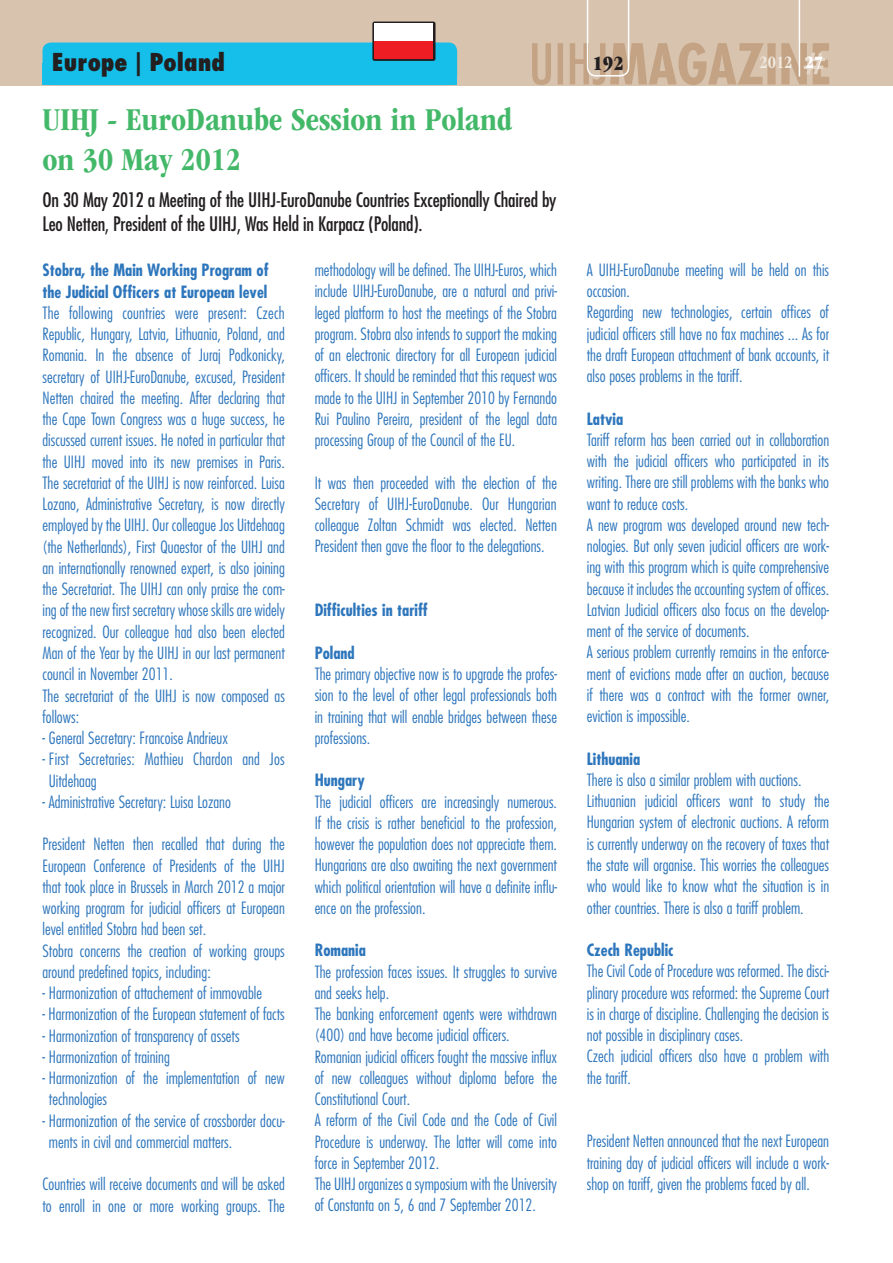
<style>
.page{position:relative;width:893px;height:1263px;background:#fff}
.page>*{position:absolute;margin:0;border:0;box-sizing:border-box;transform-origin:0 0}
.t1{font:700 condensed 33px/39.6px "ITC Garamond Std";color:#44b869}
.t2{font:800 condensed 24px "Futura Std";color:#231f20}
.t3{font:21px "ITC Garamond Std Ult Cond";color:#231f20}
.t4{font:condensed 19.5px/23.4px "Futura Std";letter-spacing:-.01em;color:#231f20}
.t5{font:700 condensed 18px "ITC Garamond Std";color:#f0e9df}
.t6{font:300 condensed 16.5px/21.3px "Futura Std";color:#2e76bc}
.t7{font:700 condensed 16.5px/21.3px "Futura Std";color:#2e76bc}
.s1{font-family:"ITC Garamond Std Ult Cond";font-weight:400;font-stretch:normal;color:#fff}
</style>
<div class="page">
<div style="left:0;top:0;width:893px;height:85px;background:#d8c3ae"></div>
<svg style="left:532px;top:0;width:297px;height:85px"></svg>
<div style="left:43px;top:43px;width:414px;height:42px;background:#15bfe9;border-radius:9px"></div>
<svg style="left:372px;top:22px;width:63px;height:39px"></svg>
<div style="left:375px;top:24px;width:58px;height:17px;background:#fff"></div>
<div style="left:375px;top:41px;width:58px;height:18px;background:#ee1d23"></div>
<h2 class="t2" style="left:52px;top:47px;width:175px">Europe | Poland</h2>
<p class="t3" style="left:592px;top:51px;width:33px">192</p>
<p class="t5" style="left:759px;top:52px;width:65px">2012 <span class="s1">27</span></p>
<h1 class="t1" style="left:43px;top:100px;width:471px">UIHJ - EuroDanube Session in Poland on 30 May 2012</h1>
<p class="t4" style="left:43px;top:188px;width:516px">On 30 May 2012 a Meeting of the UIHJ-EuroDanube Countries Exceptionally Chaired by<br>Leo Netten, President of the UIHJ, Was Held in Karpacz (Poland).</p>
<p class="t7" style="left:43px;top:260px;width:228px">Stobra, the Main Working Program of the Judicial Officers at European level</p>
<p class="t6" style="left:43px;top:302px;width:244px">The following countries were present: Czech Republic, Hungary, Latvia, Lithuania, Poland, and Romania. In the absence of Juraj Podkonicky, secretary of UIHJ-EuroDanube, excused, President Netten chaired the meeting. After declaring that the Cape Town Congress was a huge success, he discussed current issues. He noted in particular that the UIHJ moved into its new premises in Paris.<br>The secretariat of the UIHJ is now reinforced. Luisa Lozano, Administrative Secretary, is now directly employed by the UIHJ. Our colleague Jos Uitdehaag (the Netherlands), First Quaestor of the UIHJ and an internationally renowned expert, is also joining the Secretariat. The UIHJ can only praise the com&shy;ing of the new first secretary whose skills are widely recognized. Our colleague had also been elected Man of the Year by the UIHJ in our last permanent council in November 2011.<br>The secretariat of the UIHJ is now composed as follows:</p>
<p class="t6" style="left:43px;top:727px;width:187px">- General Secretary: Francoise Andrieux</p>
<p class="t6" style="left:49px;top:748px;width:237px;text-indent:-6px">- First Secretaries: Mathieu Chardon and Jos<br>Uitdehaag</p>
<p class="t6" style="left:43px;top:791px;width:190px">- Administrative Secretary: Luisa Lozano</p>
<p class="t6" style="left:43px;top:833px;width:244px">President Netten then recalled that during the European Conference of Presidents of the UIHJ that took place in Brussels in March 2012 a major working program for judicial officers at European level entitled Stobra had been set.<br>Stobra concerns the creation of working groups around predefined topics, including:</p>
<p class="t6" style="left:43px;top:982px;width:221px">- Harmonization of attachement of immovable</p>
<p class="t6" style="left:43px;top:1003px;width:244px">- Harmonization of the European statement of facts</p>
<p class="t6" style="left:43px;top:1025px;width:199px">- Harmonization of transparency of assets</p>
<p class="t6" style="left:43px;top:1046px;width:129px">- Harmonization of training</p>
<p class="t6" style="left:49px;top:1067px;width:237px;text-indent:-6px">- Harmonization of the implementation of new technologies</p>
<p class="t6" style="left:49px;top:1110px;width:237px;text-indent:-6px">- Harmonization of the service of crossborder docu&shy;ments in civil and commercial matters.</p>
<p class="t6" style="left:43px;top:1173px;width:244px">Countries will receive documents and will be asked to enroll in one or more working groups. The</p>
<p class="t6" style="left:587px;top:259px;width:244px">A UIHJ-EuroDanube meeting will be held on this occasion.<br>Regarding new technologies, certain offices of judicial officers still have no fax machines ... As for the draft European attachment of bank accounts, it also poses problems in the tariff.</p>
<p class="t7" style="left:587px;top:408px;width:38px">Latvia</p>
<p class="t6" style="left:587px;top:429px;width:244px">Tariff reform has been carried out in collaboration with the judicial officers who participated in its writing. There are still problems with the banks who want to reduce costs.<br>A new program was developed around new tech&shy;nologies. But only seven judicial officers are work&shy;ing with this program which is quite comprehensive because it includes the accounting system of offices.<br>Latvian Judicial officers also focus on the develop&shy;ment of the service of documents.<br>A serious problem currently remains in the enforce&shy;ment of evictions made after an auction, because if there was a contract with the former owner, eviction is impossible.</p>
<p class="t7" style="left:587px;top:748px;width:55px">Lithuania</p>
<p class="t6" style="left:587px;top:769px;width:244px">There is also a similar problem with auctions.<br>Lithuanian judicial officers want to study the Hungarian system of electronic auctions. A reform is currently underway on the recovery of taxes that the state will organise. This worries the colleagues who would like to know what the situation is in other countries. There is also a tariff problem.</p>
<p class="t7" style="left:587px;top:939px;width:88px">Czech Republic</p>
<p class="t6" style="left:587px;top:960px;width:244px">The Civil Code of Procedure was reformed. The disci&shy;plinary procedure was reformed: the Supreme Court is in charge of discipline. Challenging the decision is not possible in disciplinary cases.<br>Czech judicial officers also have a problem with the tariff.</p>
<p class="t6" style="left:315px;top:259px;width:244px;text-align:justify">methodology will be defined. The UIHJ-Euros, which include UIHJ-EuroDanube, are a natural and privi&shy;leged platform to host the meetings of the Stobra program. Stobra also intends to support the making of an electronic directory for all European judicial officers. It should be reminded that this request was made to the UIHJ in September 2010 by Fernando Rui Paulino Pereira, president of the legal data processing Group of the Council of the EU.</p>
<p class="t6" style="left:315px;top:472px;width:244px;text-align:justify">It was then proceeded with the election of the Secretary of UIHJ-EuroDanube. Our Hungarian colleague Zoltan Schmidt was elected. Netten President then gave the floor to the delegations.</p>
<p class="t7" style="left:315px;top:599px;width:115px">Difficulties in tariff</p>
<p class="t7" style="left:315px;top:642px;width:41px">Poland</p>
<p class="t6" style="left:315px;top:663px;width:244px;text-align:justify">The primary objective now is to upgrade the profes&shy;sion to the level of other legal professionals both in training that will enable bridges between these professions.</p>
<p class="t7" style="left:315px;top:770px;width:52px">Hungary</p>
<p class="t6" style="left:315px;top:791px;width:244px;text-align:justify">The judicial officers are increasingly numerous.<br>If the crisis is rather beneficial to the profession, however the population does not appreciate them.<br>Hungarians are also awaiting the next government which political orientation will have a definite influ&shy;ence on the profession.</p>
<p class="t7" style="left:315px;top:940px;width:53px">Romania</p>
<p class="t6" style="left:315px;top:961px;width:244px">The profession faces issues. It struggles to survive and seeks help.<br>The banking enforcement agents were withdrawn (400) and have become judicial officers.<br>Romanian judicial officers fought the massive influx of new colleagues without diploma before the Constitutional Court.<br>A reform of the Civil Code and the Code of Civil Procedure is underway. The latter will come into force in September 2012.<br>The UIHJ organizes a symposium with the University of Constanta on 5, 6 and 7 September 2012.</p>
<p class="t6" style="left:587px;top:1130px;width:244px;text-align:justify">President Netten announced that the next European training day of judicial officers will include a work&shy;shop on tariff, given the problems faced by all.</p>
</div>
